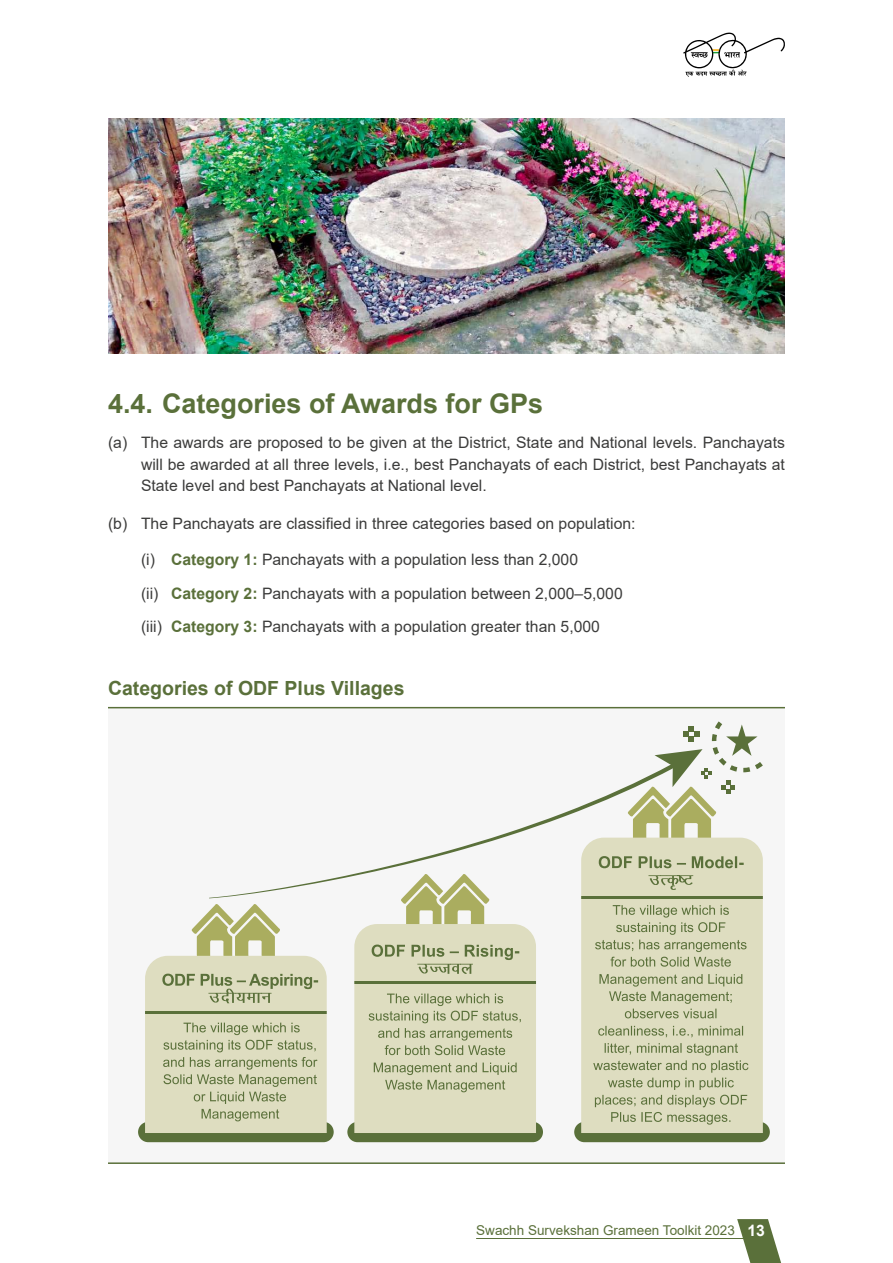
<style>
.page{position:relative;width:893px;height:1263px;background:#fff}
.page>*{position:absolute;margin:0;border:0;box-sizing:border-box;transform-origin:0 0}
.t1{font:700 27px "Arial";color:#5a703a}
.t2{font:700 19.5px "Arial";color:#5a703a}
.t3{font:15.75px/21.8px "Arial";color:#3c3c3b;text-align:justify}
.t4{font:13.5px "Arial";color:#5a703a}
.s1{font-weight:700;color:#5a703a}
.s2{font-weight:700;font-size:15.75px;color:#fff}
</style>
<div class="page">
<svg style="left:737px;top:1219px;width:44px;height:44px"></svg>
<hr style="left:476px;top:1238px;width:271px;height:1px;background:#5a703a">
<svg style="left:683px;top:33px;width:102px;height:44px"></svg>
<img style="left:108px;top:119px;width:677px;height:234px">
<div style="left:108px;top:707px;width:677px;height:457px;background:#f6f6f6"></div>
<hr style="left:108px;top:707px;width:677px;height:1px;background:#5a703a">
<hr style="left:108px;top:1162px;width:677px;height:2px;background:#5a703a">
<div style="left:138px;top:1122px;width:196px;height:20px;background:#5a703a;border-radius:10px"></div>
<div style="left:347px;top:1122px;width:196px;height:20px;background:#5a703a;border-radius:10px"></div>
<div style="left:574px;top:1122px;width:196px;height:20px;background:#5a703a;border-radius:10px"></div>
<div style="left:581px;top:840px;width:182px;height:293px;background:#deddc0"></div>
<hr style="left:581px;top:896px;width:182px;height:2px;background:#5a703a">
<svg style="left:145px;top:904px;width:182px;height:229px"></svg>
<svg style="left:354px;top:898px;width:182px;height:235px;background:#d2d3b5"></svg>
<svg style="left:593px;top:1043px;width:155px;height:81px;background:#c9cbaa"></svg>
<svg style="left:598px;top:1026px;width:145px;height:11px;background:#bec2a0"></svg>
<svg style="left:599px;top:974px;width:143px;height:44px;background:#c7caa9"></svg>
<svg style="left:595px;top:905px;width:152px;height:62px;background:#c9ccab"></svg>
<svg style="left:676px;top:875px;width:17px;height:15px"></svg>
<svg style="left:676px;top:856px;width:68px;height:12px"></svg>
<svg style="left:209px;top:786px;width:467px;height:112px"></svg>
<svg style="left:628px;top:721px;width:135px;height:119px"></svg>
<h1 class="t1" style="left:108px;top:385px;width:437px">4.4. Categories of Awards for GPs</h1>
<p class="t3" style="left:141px;top:431px;width:645px;text-indent:-33px">(a) The awards are proposed to be given at the District, State and National levels. Panchayats will be awarded at all three levels, i.e., best Panchayats of each District, best Panchayats at State level and best Panchayats at National level.</p>
<p class="t3" style="left:108px;top:513px;width:529px">(b) The Panchayats are classified in three categories based on population:</p>
<p class="t3" style="left:141px;top:543px;width:483px;line-height:33.6px;text-align:left">(i) <span class="s1">Category 1:</span> Panchayats with a population less than 2,000<br>(ii) <span class="s1">Category 2:</span> Panchayats with a population between 2,000–5,000 (iii) <span class="s1">Category 3:</span> Panchayats with a population greater than 5,000</p>
<p class="t2" style="left:108px;top:674px;width:298px">Categories of ODF Plus Villages</p>
<p class="t4" style="left:476px;top:1221px;width:290px">Swachh Survekshan Grameen Toolkit 2023 <span class="s2">13</span></p>
</div>
